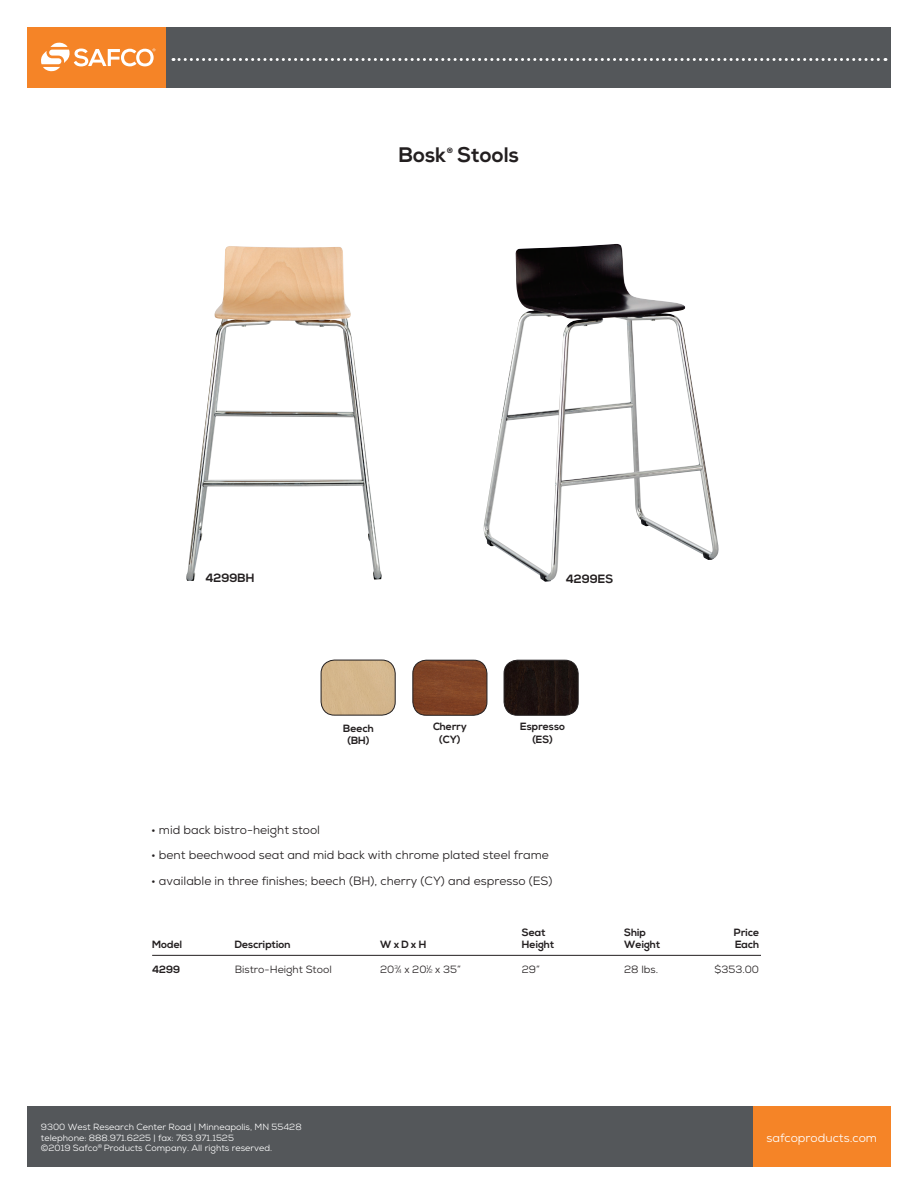
<style>
.page{position:relative;width:918px;height:1188px;background:#fff}
.page>*{position:absolute;margin:0;border:0;box-sizing:border-box;transform-origin:0 0}
.t1{font:700 21px "Nexa";color:#231f20}
.TEXT{font:12px "Nexa";color:#231f20}
.t2{font:12px "Nexa";color:#fff}
.TEXT-2{font:700 12px "Nexa";color:#231f20}
.Chart{font:700 10.5px/12.6px "Nexa";color:#231f20;text-align:center}
.Chart-2{font:10.5px "Nexa";color:#231f20}
.t3{font:9px/10.8px "Nexa";color:#fff}
.t4{font:700 7.5px "Nexa";color:#231f20}
.s1{font-size:5.25px}
</style>
<div class="page">
<div style="left:165px;top:27px;width:726px;height:60px;background:#54575a"></div>
<svg style="left:173px;top:58px;width:713px;height:3px"></svg>
<div style="left:753px;top:1106px;width:138px;height:61px;background:#f58427"></div>
<div style="left:27px;top:1106px;width:726px;height:61px;background:#54575a"></div>
<div style="left:27px;top:27px;width:138px;height:60px;background:#f58427"></div>
<svg style="left:41px;top:42px;width:114px;height:30px"></svg>
<hr style="left:152px;top:955px;width:609px;height:1px;background:#231f20">
<img style="left:484px;top:244px;width:235px;height:338px">
<img style="left:186px;top:246px;width:196px;height:335px">
<div style="left:321px;top:660px;width:73px;height:55px;background:#d4b68c"></div>
<div style="left:321px;top:660px;width:75px;height:56px;border:1px solid #231f20;border-radius:14px"></div>
<img style="left:413px;top:660px;width:74px;height:54px">
<div style="left:412px;top:660px;width:75px;height:56px;border:1px solid #231f20;border-radius:14px"></div>
<img style="left:504px;top:660px;width:73px;height:55px">
<div style="left:504px;top:660px;width:75px;height:56px;border:1px solid #231f20;border-radius:14px"></div>
<p class="t1" style="left:399px;top:143px;width:49px">Bosk</p>
<p class="t4" style="left:446px;top:146px;width:8px">®</p>
<p class="t1" style="left:458px;top:143px;width:63px">Stools</p>
<p class="TEXT-2" style="left:205px;top:571px;width:51px">4299BH</p>
<p class="Chart" style="left:343px;top:722px;width:32px">Beech</p>
<p class="Chart" style="left:347px;top:735px;width:24px">(BH)</p>
<p class="TEXT-2" style="left:566px;top:572px;width:49px">4299ES</p>
<p class="Chart" style="left:433px;top:721px;width:35px">Cherry</p>
<p class="Chart" style="left:439px;top:733px;width:23px">(CY)</p>
<p class="Chart" style="left:520px;top:721px;width:46px">Espresso (ES)</p>
<p class="TEXT" style="left:151px;top:822px;width:170px">• mid back bistro-height stool</p>
<p class="TEXT" style="left:151px;top:847px;width:399px">• bent beechwood seat and mid back with chrome plated steel frame</p>
<p class="TEXT" style="left:151px;top:873px;width:403px">• available in three finishes; beech (BH), cherry (CY) and espresso (ES)</p>
<p class="Chart" style="left:522px;top:926px;width:25px">Seat</p>
<p class="Chart" style="left:624px;top:926px;width:24px">Ship</p>
<p class="Chart" style="left:734px;top:926px;width:27px">Price</p>
<p class="Chart" style="left:152px;top:939px;width:32px">Model</p>
<p class="Chart" style="left:235px;top:939px;width:58px">Description</p>
<p class="Chart" style="left:380px;top:939px;width:48px">W x D x H</p>
<p class="Chart" style="left:522px;top:939px;width:34px">Height</p>
<p class="Chart" style="left:624px;top:939px;width:38px">Weight</p>
<p class="Chart" style="left:735px;top:939px;width:26px">Each</p>
<p class="Chart" style="left:152px;top:963px;width:30px">4299</p>
<p class="Chart-2" style="left:235px;top:963px;width:99px">Bistro-Height Stool</p>
<p class="Chart-2" style="left:380px;top:963px;width:82px">20<sup>3</sup>⁄<span class="s1">4</span> x 20<sup>1</sup>⁄<span class="s1">2</span> x 35”</p>
<p class="Chart-2" style="left:522px;top:963px;width:20px">29”</p>
<p class="Chart-2" style="left:624px;top:963px;width:35px">28 lbs.</p>
<p class="Chart-2" style="left:715px;top:963px;width:46px">$353.00</p>
<p class="t3" style="left:41px;top:1121px;width:262px">9300 West Research Center Road | Minneapolis, MN 55428 telephone: 888.971.6225 | fax: 763.971.1525<br>©2019 Safco<sup>®</sup> Products Company. All rights reserved.</p>
<p class="t2" style="left:766px;top:1130px;width:112px">safcoproducts.com</p>
</div>
